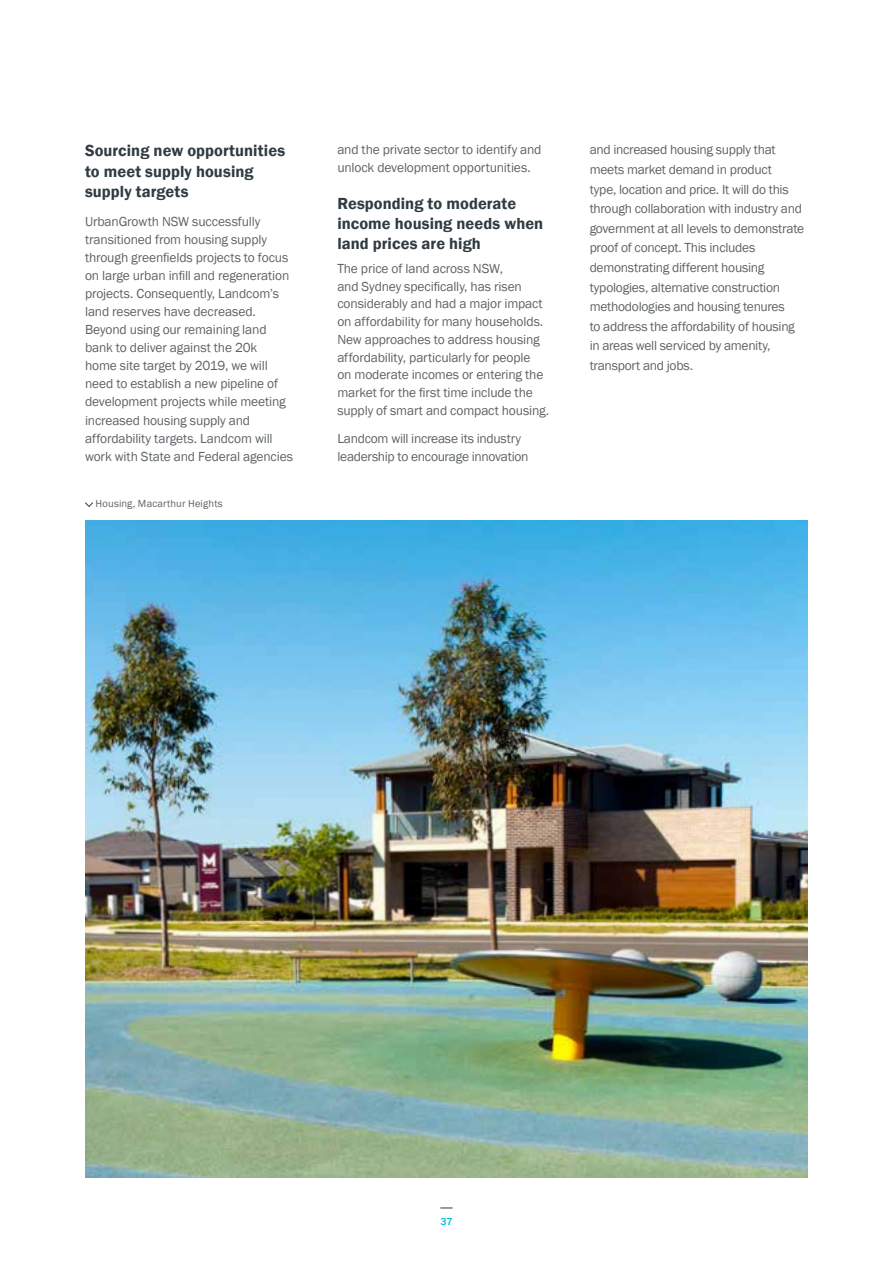
<style>
.page{position:relative;width:893px;height:1263px;background:#fff}
.page>*{position:absolute;margin:0;border:0;box-sizing:border-box;transform-origin:0 0}
.t1{font:600 16.5px/20.2px "Franklin Gothic";letter-spacing:.005em;color:#303c42}
.t2{font:13.5px/18px "Franklin Gothic";letter-spacing:-.015em;color:#5e6367}
.t3{font:10.5px "Franklin Gothic";letter-spacing:.015em;color:#5e6367}
.t4{font:500 10.5px "Franklin Gothic";color:#00bcda}
</style>
<div class="page">
<svg style="left:85px;top:502px;width:8px;height:5px"></svg>
<img style="left:85px;top:521px;width:723px;height:657px">
<svg style="left:440px;top:1208px;width:13px;height:1px"></svg>
<p class="t1" style="left:85px;top:141px;width:202px">Sourcing new opportunities to meet supply housing supply targets</p>
<p class="t2" style="left:85px;top:213px;width:210px">UrbanGrowth NSW successfully transitioned from housing supply through greenfields projects to focus on large urban infill and regeneration projects. Consequently, Landcom’s land reserves have decreased.<br>Beyond using our remaining land bank to deliver against the 20k<br>home site target by 2019, we will need to establish a new pipeline of development projects while meeting increased housing supply and affordability targets. Landcom will work with State and Federal agencies</p>
<p class="t3" style="left:96px;top:497px;width:129px">Housing, Macarthur Heights</p>
<p class="t2" style="left:337px;top:141px;width:206px">and the private sector to identify and unlock development opportunities.</p>
<p class="t1" style="left:337px;top:194px;width:207px">Responding to moderate income housing needs when land prices are high</p>
<p class="t2" style="left:337px;top:260px;width:213px">The price of land across NSW,<br>and Sydney specifically, has risen considerably and had a major impact on affordability for many households.<br>New approaches to address housing affordability, particularly for people<br>on moderate incomes or entering the market for the first time include the supply of smart and compact housing.</p>
<p class="t2" style="left:337px;top:430px;width:193px">Landcom will increase its industry leadership to encourage innovation</p>
<p class="t2" style="left:590px;top:140px;width:216px;line-height:19.6px">and increased housing supply that meets market demand in product<br>type, location and price. It will do this through collaboration with industry and government at all levels to demonstrate proof of concept. This includes demonstrating different housing typologies, alternative construction methodologies and housing tenures<br>to address the affordability of housing in areas well serviced by amenity, transport and jobs.</p>
<p class="t4" style="left:440px;top:1215px;width:14px">37</p>
</div>
